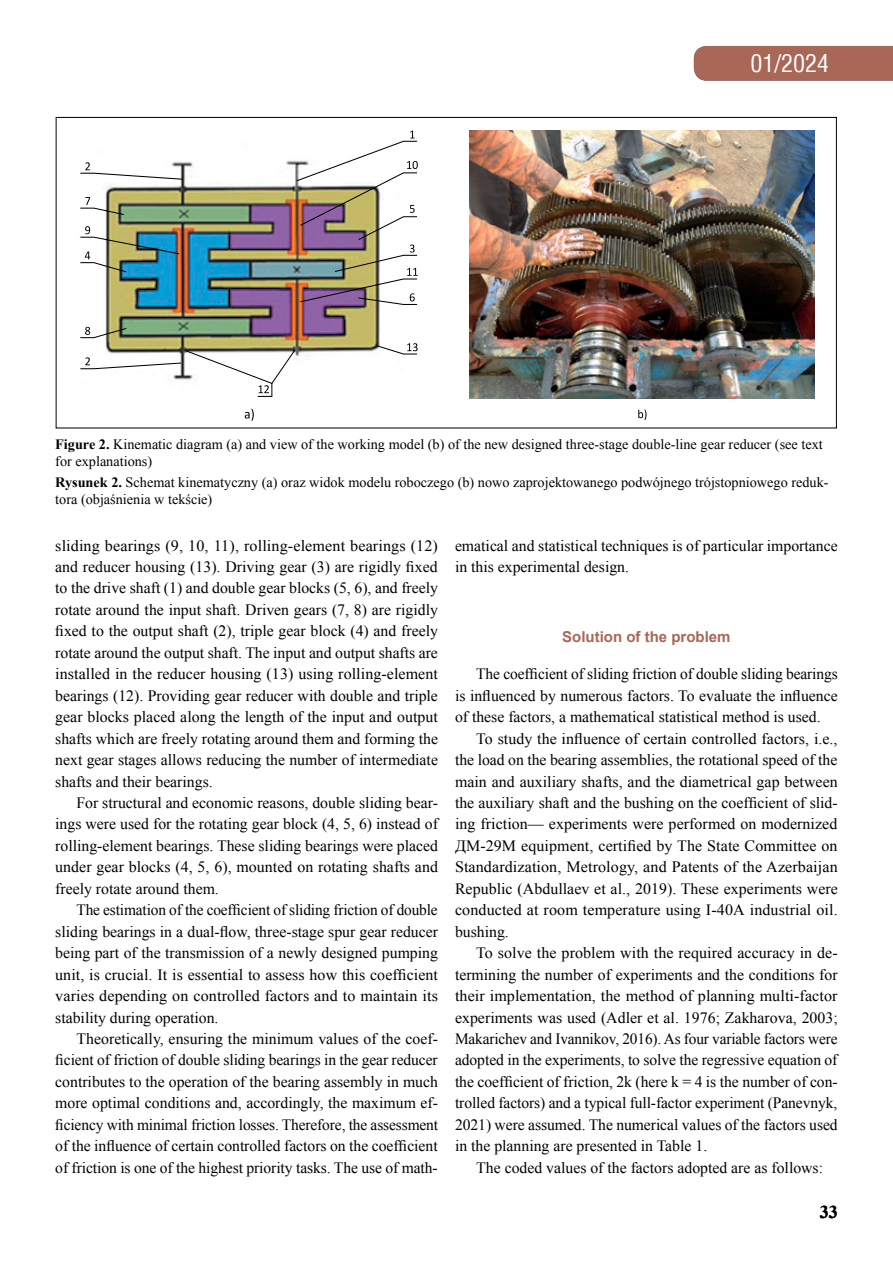
<style>
.page{position:relative;width:893px;height:1263px;background:#fff}
.page>*{position:absolute;margin:0;border:0;box-sizing:border-box;transform-origin:0 0}
.t1{font:24px "Switzerland Condensed";color:#fff}
.t2{font:700 18px "Times New Roman";color:#000}
.t3{font:15.75px/21.5px "Times New Roman";color:#000;text-align:justify}
.t4{font:700 15px "Arial";color:#a96756}
.t5{font:14.25px/17.1px "Times New Roman";color:#000}
.s1{font-weight:700}
</style>
<div class="page">
<div style="left:694px;top:46px;width:199px;height:35px;background:#a96756"></div>
<img style="left:469px;top:131px;width:346px;height:268px">
<svg style="left:410px;top:131px;width:5px;height:7px"></svg>
<img style="left:80px;top:140px;width:338px;height:257px">
<svg style="left:245px;top:409px;width:9px;height:12px"></svg>
<svg style="left:638px;top:409px;width:8px;height:11px"></svg>
<h1 class="t1" style="left:750px;top:48px;width:80px">01/2024</h1>
<p class="t5" style="left:55px;top:435px;width:769px"><span class="s1">Figure 2.</span> Kinematic diagram (a) and view of the working model (b) of the new designed three-stage double-line gear reducer (see text for explanations)</p>
<p class="t5" style="left:55px;top:474px;width:775px"><span class="s1">Rysunek 2.</span> Schemat kinematyczny (a) oraz widok modelu roboczego (b) nowo zaprojektowanego podwójnego trójstopniowego reduk&shy;tora (objaśnienia w tekście)</p>
<p class="t3" style="left:55px;top:534px;width:384px">sliding bearings (9, 10, 11), rolling-element bearings (12) and reducer housing (13). Driving gear (3) are rigidly fixed to the drive shaft (1) and double gear blocks (5, 6), and freely rotate around the input shaft. Driven gears (7, 8) are rigidly fixed to the output shaft (2), triple gear block (4) and freely rotate around the output shaft. The input and output shafts are installed in the reducer housing (13) using rolling-element bearings (12). Providing gear reducer with double and triple gear blocks placed along the length of the input and output shafts which are freely rotating around them and forming the next gear stages allows reducing the number of intermediate shafts and their bearings.</p>
<p class="t3" style="left:55px;top:792px;width:384px;text-indent:21px">For structural and economic reasons, double sliding bear&shy;ings were used for the rotating gear block (4, 5, 6) instead of rolling-element bearings. These sliding bearings were placed under gear blocks (4, 5, 6), mounted on rotating shafts and freely rotate around them.</p>
<p class="t3" style="left:55px;top:899px;width:384px;text-indent:21px">The estimation of the coefficient of sliding friction of double sliding bearings in a dual-flow, three-stage spur gear reducer being part of the transmission of a newly designed pumping unit, is crucial. It is essential to assess how this coefficient varies depending on controlled factors and to maintain its stability during operation.</p>
<p class="t3" style="left:55px;top:1028px;width:384px;text-indent:21px">Theoretically, ensuring the minimum values of the coef&shy;ficient of friction of double sliding bearings in the gear reducer contributes to the operation of the bearing assembly in much more optimal conditions and, accordingly, the maximum ef&shy;ficiency with minimal friction losses. Therefore, the assessment of the influence of certain controlled factors on the coefficient of friction is one of the highest priority tasks. The use of math-</p>
<p class="t3" style="left:455px;top:534px;width:384px">ematical and statistical techniques is of particular importance in this experimental design.</p>
<p class="t4" style="left:562px;top:627px;width:170px">Solution of the problem</p>
<p class="t3" style="left:455px;top:663px;width:384px;text-indent:21px">The coefficient of sliding friction of double sliding bearings is influenced by numerous factors. To evaluate the influence of these factors, a mathematical statistical method is used.</p>
<p class="t3" style="left:455px;top:727px;width:384px;text-indent:21px">To study the influence of certain controlled factors, i.e., the load on the bearing assemblies, the rotational speed of the main and auxiliary shafts, and the diametrical gap between the auxiliary shaft and the bushing on the coefficient of slid&shy;ing friction— experiments were performed on modernized ДМ-29М equipment, certified by The State Committee on Standardization, Metrology, and Patents of the Azerbaijan Republic (Abdullaev et al., 2019). These experiments were conducted at room temperature using I-40А industrial oil. bushing.</p>
<p class="t3" style="left:455px;top:942px;width:384px;text-indent:21px">To solve the problem with the required accuracy in de&shy;termining the number of experiments and the conditions for their implementation, the method of planning multi-factor experiments was used (Adler et al. 1976; Zakharova, 2003; Makarichev and Ivannikov, 2016). As four variable factors were adopted in the experiments, to solve the regressive equation of the coefficient of friction, 2k (here k = 4 is the number of con&shy;trolled factors) and a typical full-factor experiment (Panevnyk, 2021) were assumed. The numerical values of the factors used in the planning are presented in Table 1.</p>
<p class="t3" style="left:476px;top:1156px;width:348px">The coded values of the factors adopted are as follows:</p>
<p class="t2" style="left:820px;top:1199px;width:19px">33</p>
</div>
